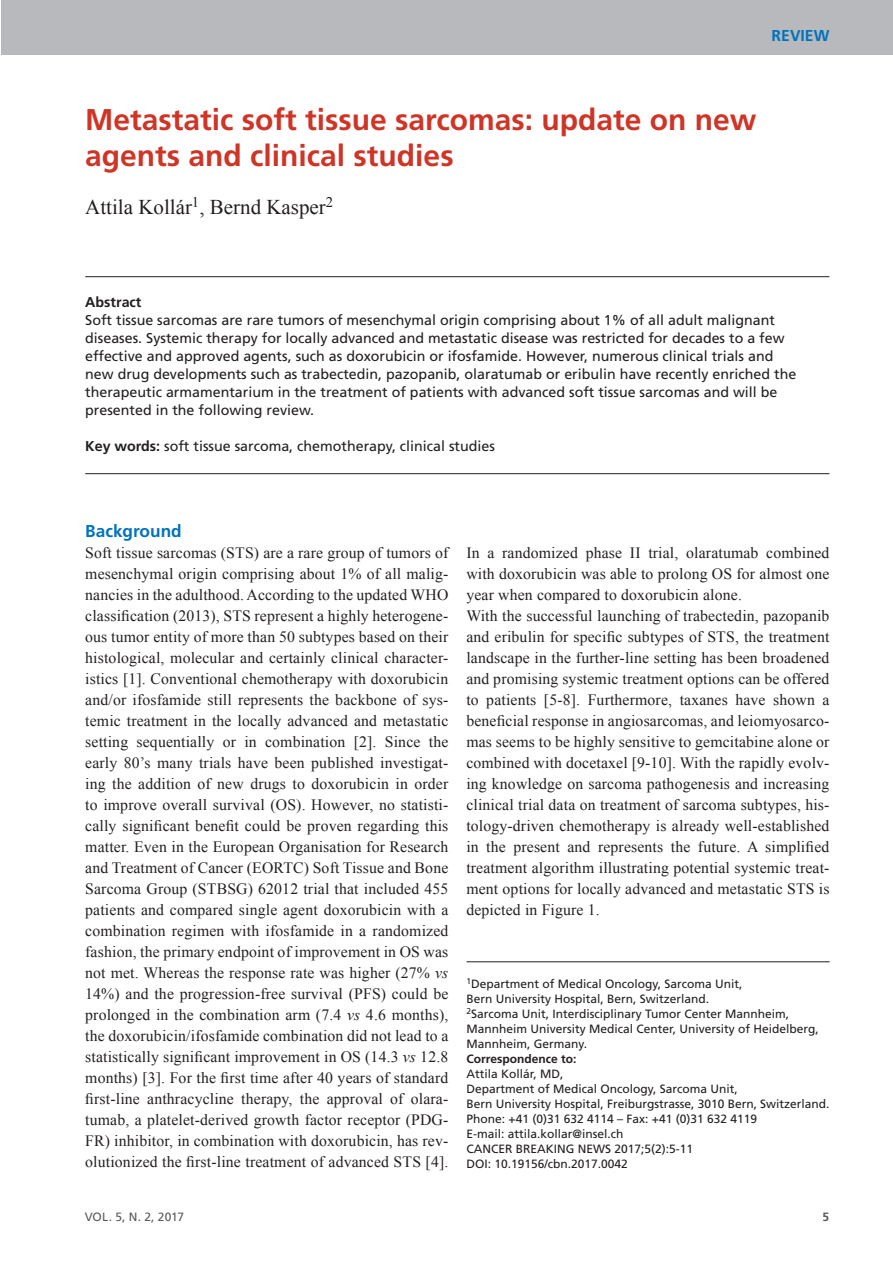
<style>
.page{position:relative;width:893px;height:1263px;background:#fff}
.page>*{position:absolute;margin:0;border:0;box-sizing:border-box;transform-origin:0 0}
.t1{font:700 30px/36px "Frutiger";color:#cf3527}
.t2{font:21px "Times New Roman";color:#231f20}
.t3{font:700 17.25px "Frutiger";color:#0073bc}
.t4{font:15.75px/21px "Times New Roman";letter-spacing:.01em;color:#231f20;text-align:justify}
.t5{font:700 15.75px "Frutiger";color:#0073bc}
.t6{font:14.25px/18px "Frutiger";color:#231f20}
.t7{font:700 14.25px "Frutiger";color:#231f20}
.t8{font:12px/15px "Frutiger";color:#231f20}
.t9{font:700 12px "Frutiger";color:#231f20}
.t10{font:12px "Frutiger";letter-spacing:-.005em;color:#57585a}
.t11{font:700 12px "Frutiger";color:#57585a}
.s1{font-weight:700}
.s2{font-style:italic}
</style>
<div class="page">
<div style="left:1px;top:0;width:892px;height:55px;background:#b8b9bc"></div>
<hr style="left:85px;top:276px;width:744px;height:1px;background:#231f20">
<hr style="left:85px;top:473px;width:744px;height:1px;background:#231f20">
<hr style="left:467px;top:961px;width:363px;height:1px;background:#231f20">
<p class="t5" style="left:772px;top:26px;width:59px">REVIEW</p>
<h1 class="t1" style="left:85px;top:101px;width:673px">Metastatic soft tissue sarcomas: update on new agents and clinical studies</h1>
<h2 class="t2" style="left:85px;top:192px;width:249px">Attila Kollár<sup>1</sup>, Bernd Kasper<sup>2</sup></h2>
<p class="t7" style="left:85px;top:294px;width:58px">Abstract</p>
<p class="t6" style="left:85px;top:311px;width:713px">Soft tissue sarcomas are rare tumors of mesenchymal origin comprising about 1% of all adult malignant diseases. Systemic therapy for locally advanced and metastatic disease was restricted for decades to a few effective and approved agents, such as doxorubicin or ifosfamide. However, numerous clinical trials and new drug developments such as trabectedin, pazopanib, olaratumab or eribulin have recently enriched the therapeutic armamentarium in the treatment of patients with advanced soft tissue sarcomas and will be presented in the following review.</p>
<p class="t6" style="left:85px;top:437px;width:411px"><span class="s1">Key words:</span> soft tissue sarcoma, chemotherapy, clinical studies</p>
<p class="t3" style="left:85px;top:521px;width:98px">Background</p>
<p class="t4" style="left:85px;top:542px;width:365px">Soft tissue sarcomas (STS) are a rare group of tumors of mesenchymal origin comprising about 1% of all malig&shy;nancies in the adulthood. According to the updated WHO classification (2013), STS represent a highly heterogene&shy;ous tumor entity of more than 50 subtypes based on their histological, molecular and certainly clinical character&shy;istics [1]. Conventional chemotherapy with doxorubicin and/or ifosfamide still represents the backbone of sys&shy;temic treatment in the locally advanced and metastatic setting sequentially or in combination [2]. Since the early 80’s many trials have been published investigat&shy;ing the addition of new drugs to doxorubicin in order to improve overall survival (OS). However, no statisti&shy;cally significant benefit could be proven regarding this matter. Even in the European Organisation for Research and Treatment of Cancer (EORTC) Soft Tissue and Bone Sarcoma Group (STBSG) 62012 trial that included 455 patients and compared single agent doxorubicin with a combination regimen with ifosfamide in a randomized fashion, the primary endpoint of improvement in OS was not met. Whereas the response rate was higher (27% <span class="s2">vs </span>14%) and the progression-free survival (PFS) could be prolonged in the combination arm (7.4 <span class="s2">vs</span> 4.6 months), the doxorubicin/ifosfamide combination did not lead to a statistically significant improvement in OS (14.3 <span class="s2">vs</span> 12.8 months) [3]. For the first time after 40 years of standard first-line anthracycline therapy, the approval of olara&shy;tumab, a platelet-derived growth factor receptor (PDG-FR) inhibitor, in combination with doxorubicin, has rev&shy;olutionized the first-line treatment of advanced STS [4].</p>
<p class="t4" style="left:466px;top:542px;width:365px;text-align:left">In a randomized phase II trial, olaratumab combined with doxorubicin was able to prolong OS for almost one year when compared to doxorubicin alone.<br>With the successful launching of trabectedin, pazopanib and eribulin for specific subtypes of STS, the treatment landscape in the further-line setting has been broadened and promising systemic treatment options can be offered to patients [5-8]. Furthermore, taxanes have shown a beneficial response in angiosarcomas, and leiomyosarco&shy;mas seems to be highly sensitive to gemcitabine alone or combined with docetaxel [9-10]. With the rapidly evolv&shy;ing knowledge on sarcoma pathogenesis and increasing clinical trial data on treatment of sarcoma subtypes, his&shy;tology-driven chemotherapy is already well-established in the present and represents the future. A simplified treatment algorithm illustrating potential systemic treat&shy;ment options for locally advanced and metastatic STS is depicted in Figure 1.</p>
<p class="t8" style="left:467px;top:976px;width:354px"><sup>1</sup>Department of Medical Oncology, Sarcoma Unit,<br>Bern University Hospital, Bern, Switzerland.<br><sup>2</sup>Sarcoma Unit, Interdisciplinary Tumor Center Mannheim, Mannheim University Medical Center, University of Heidelberg, Mannheim, Germany.</p>
<p class="t9" style="left:467px;top:1051px;width:111px">Correspondence to:</p>
<p class="t8" style="left:467px;top:1066px;width:365px">Attila Kollár, MD,<br>Department of Medical Oncology, Sarcoma Unit,<br>Bern University Hospital, Freiburgstrasse, 3010 Bern, Switzerland.<br>Phone: +41 (0)31 632 4114 – Fax: +41 (0)31 632 4119<br>E-mail: attila.kollar@insel.ch<br>CANCER BREAKING NEWS 2017;5(2):5-11<br>DOI: 10.19156/cbn.2017.0042</p>
<p class="t10" style="left:85px;top:1210px;width:101px">VOL. 5, N. 2, 2017</p>
<p class="t11" style="left:822px;top:1210px;width:8px">5</p>
</div>
